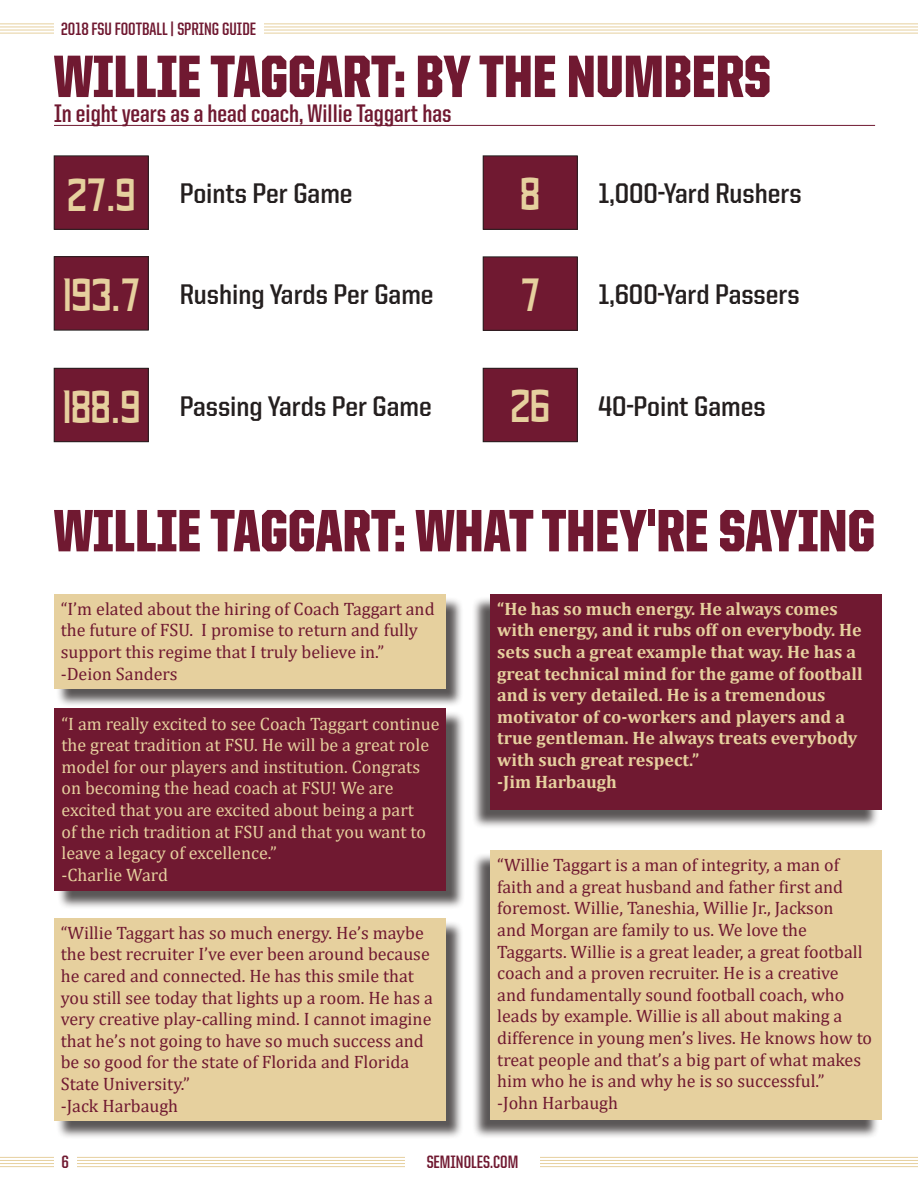
<style>
.page{position:relative;width:918px;height:1188px;background:#fff}
.page>*{position:absolute;margin:0;border:0;box-sizing:border-box;transform-origin:0 0}
.t1{font:900 60px "United Sans Cond";color:#701931}
.t2{font:700 46.5px "Unconquered";color:#e6d09e}
.t3{font:700 28.5px "United Sans Semi Cond";color:#241f1f}
.t4{font:700 25.5px "United Sans Cond";color:#701931}
.t5{font:18px/21.6px "Cambria";color:#701931}
.t6{font:700 18px/21.6px "Cambria";color:#e6d09e}
.t7{font:18px/21.6px "Cambria";color:#e6d09e}
.t8{font:700 18px "United Sans Cond";color:#701931}
.s1{font-family:"Unconquered";font-size:46.5px;color:#e6d09e}
.s2{font-family:"Cambria";font-weight:400;font-size:46.5px;color:#e6d09e}
</style>
<div class="page">
<hr style="left:0;top:23px;width:918px;height:1px;background:#e6d09e">
<hr style="left:0;top:27px;width:918px;height:1px;background:#e6d09e">
<hr style="left:0;top:30px;width:918px;height:1px;background:#e6d09e">
<hr style="left:0;top:33px;width:918px;height:1px;background:#e6d09e">
<hr style="left:0;top:1157px;width:918px;height:1px;background:#e6d09e">
<hr style="left:0;top:1160px;width:918px;height:1px;background:#e6d09e">
<hr style="left:0;top:1163px;width:918px;height:1px;background:#e6d09e">
<hr style="left:0;top:1166px;width:918px;height:1px;background:#e6d09e">
<div style="left:54px;top:10px;width:210px;height:37px;background:#fff"></div>
<div style="left:54px;top:1134px;width:23px;height:54px;background:#fff"></div>
<div style="left:405px;top:1134px;width:135px;height:54px;background:#fff"></div>
<hr style="left:54px;top:125px;width:821px;height:1px;background:#701931">
<div style="left:54px;top:156px;width:94px;height:73px;background:#701931"></div>
<div style="left:54px;top:156px;width:94px;height:74px;border:1px solid #241f1f"></div>
<div style="left:54px;top:257px;width:94px;height:73px;background:#701931"></div>
<div style="left:54px;top:256px;width:94px;height:74px;border:1px solid #241f1f"></div>
<div style="left:483px;top:156px;width:94px;height:73px;background:#701931"></div>
<div style="left:483px;top:156px;width:95px;height:73px;border:1px solid #241f1f"></div>
<div style="left:483px;top:257px;width:94px;height:73px;background:#701931"></div>
<div style="left:483px;top:257px;width:95px;height:73px;border:1px solid #241f1f"></div>
<div style="left:54px;top:368px;width:94px;height:74px;background:#701931"></div>
<div style="left:54px;top:368px;width:94px;height:74px;border:1px solid #241f1f"></div>
<div style="left:483px;top:368px;width:94px;height:74px;background:#701931"></div>
<div style="left:483px;top:368px;width:95px;height:74px;border:1px solid #241f1f"></div>
<div style="left:56px;top:596px;width:408px;height:111px;background:#241f1f;opacity:.75"></div>
<div style="left:54px;top:594px;width:392px;height:94px;background:#e6d09e"></div>
<div style="left:56px;top:920px;width:408px;height:219px;background:#241f1f;opacity:.75"></div>
<div style="left:54px;top:918px;width:392px;height:202px;background:#e6d09e"></div>
<div style="left:472px;top:596px;width:408px;height:233px;background:#241f1f;opacity:.75"></div>
<div style="left:490px;top:594px;width:392px;height:216px;background:#701931"></div>
<div style="left:472px;top:853px;width:408px;height:286px;background:#241f1f;opacity:.75"></div>
<div style="left:490px;top:850px;width:392px;height:270px;background:#e6d09e"></div>
<div style="left:57px;top:711px;width:408px;height:198px;background:#241f1f;opacity:.75"></div>
<div style="left:55px;top:709px;width:391px;height:182px;background:#701931"></div>
<p class="t8" style="left:61px;top:20px;width:196px">2018 FSU FOOTBALL | SPRING GUIDE</p>
<h1 class="t1" style="left:54px;top:45px;width:718px">WILLIE TAGGART: BY THE NUMBERS</h1>
<h3 class="t4" style="left:54px;top:100px;width:399px">In eight years as a head coach, Willie Taggart has</h3>
<h3 class="t3" style="left:67px;top:179px;width:287px"><span class="s1">27</span><span class="s2">.</span><span class="s1">9</span> Points Per Game</h3>
<h3 class="t3" style="left:63px;top:279px;width:373px"><span class="s1">193</span><span class="s2">.</span><span class="s1">7</span> Rushing Yards Per Game</h3>
<h2 class="t2" style="left:520px;top:177px;width:21px">8</h2>
<h3 class="t3" style="left:598px;top:179px;width:205px">1,000-Yard Rushers</h3>
<h2 class="t2" style="left:521px;top:278px;width:21px">7</h2>
<h3 class="t3" style="left:598px;top:280px;width:203px">1,600-Yard Passers</h3>
<h3 class="t3" style="left:62px;top:391px;width:371px"><span class="s1">188</span><span class="s2">.</span><span class="s1">9</span> Passing Yards Per Game</h3>
<h3 class="t3" style="left:510px;top:391px;width:257px"><span class="s1">26</span> 40-Point Games</h3>
<h1 class="t1" style="left:54px;top:499px;width:823px">WILLIE TAGGART: WHAT THEY'RE SAYING</h1>
<p class="t5" style="left:61px;top:598px;width:375px">“I’m elated about the hiring of Coach Taggart and the future of FSU. I promise to return and fully support this regime that I truly believe in.” -Deion Sanders</p>
<p class="t7" style="left:62px;top:712px;width:379px">“I am really excited to see Coach Taggart continue the great tradition at FSU. He will be a great role model for our players and institution. Congrats on becoming the head coach at FSU! We are excited that you are excited about being a part<br>of the rich tradition at FSU and that you want to leave a legacy of excellence.”<br>-Charlie Ward</p>
<p class="t5" style="left:61px;top:922px;width:374px">“Willie Taggart has so much energy. He’s maybe the best recruiter I’ve ever been around because he cared and connected. He has this smile that you still see today that lights up a room. He has a very creative play-calling mind. I cannot imagine that he’s not going to have so much success and be so good for the state of Florida and Florida State University.”<br>-Jack Harbaugh</p>
<p class="t6" style="left:497px;top:597px;width:367px">“He has so much energy. He always comes with energy, and it rubs off on everybody. He sets such a great example that way. He has a great technical mind for the game of football and is very detailed. He is a tremendous motivator of co-workers and players and a true gentleman. He always treats everybody with such great respect.”<br>-Jim Harbaugh</p>
<p class="t5" style="left:497px;top:854px;width:376px">“Willie Taggart is a man of integrity, a man of faith and a great husband and father first and foremost. Willie, Taneshia, Willie Jr., Jackson<br>and Morgan are family to us. We love the Taggarts. Willie is a great leader, a great football coach and a proven recruiter. He is a creative<br>and fundamentally sound football coach, who leads by example. Willie is all about making a difference in young men’s lives. He knows how to treat people and that’s a big part of what makes him who he is and why he is so successful.”<br>-John Harbaugh</p>
<p class="t8" style="left:62px;top:1152px;width:9px">6</p>
<p class="t8" style="left:427px;top:1152px;width:93px">SEMINOLES.COM</p>
</div>
